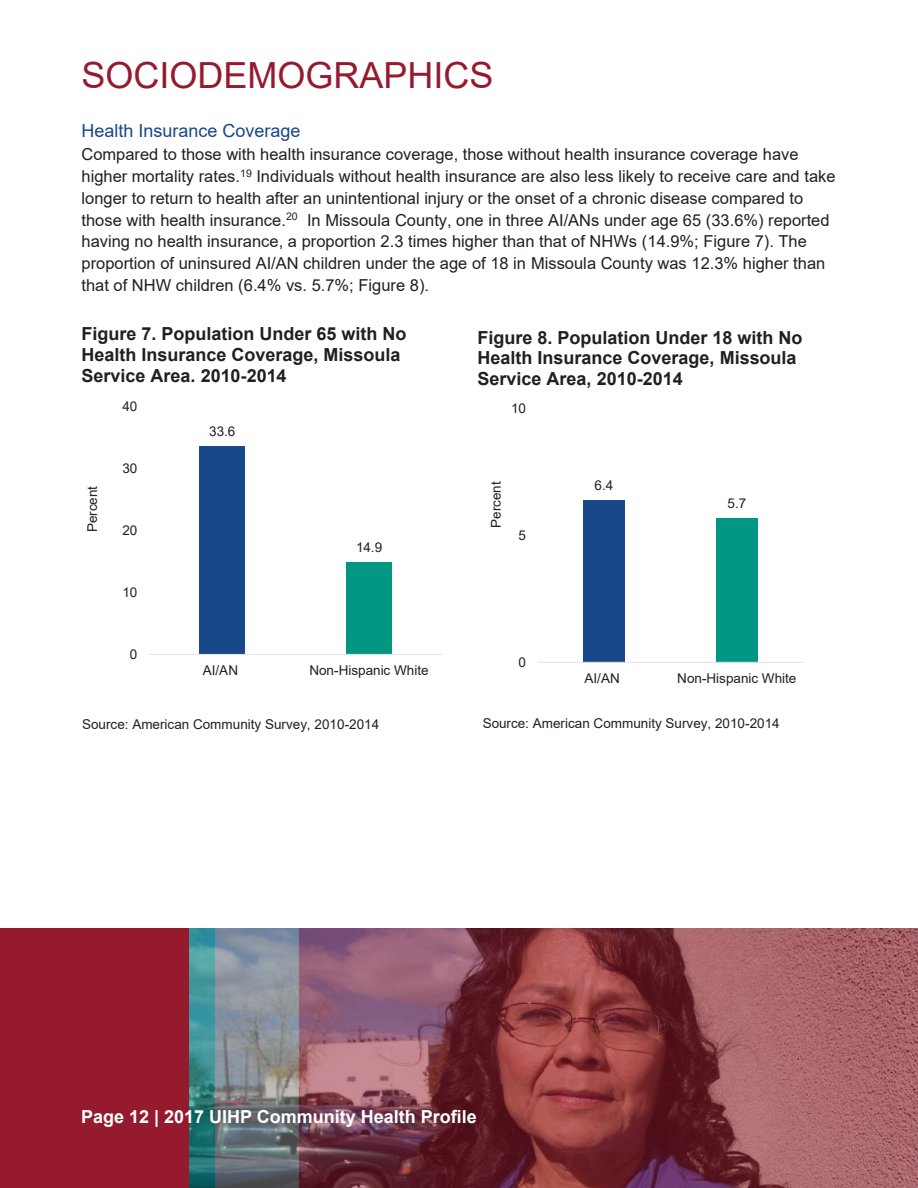
<style>
.page{position:relative;width:918px;height:1188px;background:#fff}
.page>*{position:absolute;margin:0;border:0;box-sizing:border-box;transform-origin:0 0}
.t1{font:36px "Arial";color:#951a2d}
.t2{font:700 18px/20.7px "Arial";color:#231f20}
.t3{font:700 18px "Arial";color:#fff}
.t4{font:18px "Arial";color:#18478a}
.t5{font:16.5px/21.9px "Arial";color:#231f20}
.t6{font:13.5px "Arial";color:#231f20}
</style>
<div class="page">
<div style="left:0;top:929px;width:918px;height:259px;background:#951a2d"></div>
<img style="left:190px;top:929px;width:727px;height:259px">
<div style="left:583px;top:500px;width:42px;height:162px;background:#18478a"></div>
<div style="left:716px;top:518px;width:42px;height:144px;background:#009782"></div>
<hr style="left:538px;top:662px;width:265px;height:1px;background:#e5e6e8">
<div style="left:199px;top:446px;width:46px;height:208px;background:#18478a"></div>
<div style="left:346px;top:562px;width:46px;height:92px;background:#009782"></div>
<hr style="left:149px;top:654px;width:293px;height:1px;background:#e5e6e8">
<h1 class="t1" style="left:82px;top:51px;width:414px">SOCIODEMOGRAPHICS</h1>
<p class="t4" style="left:82px;top:118px;width:221px">Health Insurance Coverage</p>
<p class="t5" style="left:82px;top:143px;width:756px">Compared to those with health insurance coverage, those without health insurance coverage have higher mortality rates.<sup>19</sup> Individuals without health insurance are also less likely to receive care and take longer to return to health after an unintentional injury or the onset of a chronic disease compared to those with health insurance.<sup>20</sup> In Missoula County, one in three AI/ANs under age 65 (33.6%) reported having no health insurance, a proportion 2.3 times higher than that of NHWs (14.9%; Figure 7). The proportion of uninsured AI/AN children under the age of 18 in Missoula County was 12.3% higher than that of NHW children (6.4% vs. 5.7%; Figure 8).</p>
<p class="t2" style="left:478px;top:327px;width:326px">Figure 8. Population Under 18 with No<br>Health Insurance Coverage, Missoula<br>Service Area, 2010-2014</p>
<p class="t2" style="left:82px;top:324px;width:326px">Figure 7. Population Under 65 with No<br>Health Insurance Coverage, Missoula<br>Service Area. 2010-2014</p>
<p class="t6" style="left:83px;top:532px;width:48px;rotate:-90deg">Percent</p>
<p class="t6" style="left:122px;top:397px;width:16px">40</p>
<p class="t6" style="left:122px;top:459px;width:16px">30</p>
<p class="t6" style="left:122px;top:521px;width:16px">20</p>
<p class="t6" style="left:122px;top:583px;width:16px">10</p>
<p class="t6" style="left:130px;top:645px;width:9px">0</p>
<p class="t6" style="left:209px;top:422px;width:28px">33.6</p>
<p class="t6" style="left:356px;top:538px;width:28px">14.9</p>
<p class="t6" style="left:203px;top:661px;width:37px">AI/AN</p>
<p class="t6" style="left:309px;top:661px;width:121px">Non-Hispanic White</p>
<p class="t6" style="left:82px;top:715px;width:299px">Source: American Community Survey, 2010-2014</p>
<p class="t6" style="left:511px;top:399px;width:16px">10</p>
<p class="t6" style="left:487px;top:528px;width:48px;rotate:-90deg">Percent</p>
<p class="t6" style="left:519px;top:526px;width:9px">5</p>
<p class="t6" style="left:519px;top:653px;width:9px">0</p>
<p class="t6" style="left:595px;top:476px;width:20px">6.4</p>
<p class="t6" style="left:728px;top:494px;width:20px">5.7</p>
<p class="t6" style="left:585px;top:669px;width:37px">AI/AN</p>
<p class="t6" style="left:677px;top:669px;width:121px">Non-Hispanic White</p>
<p class="t6" style="left:483px;top:714px;width:299px">Source: American Community Survey, 2010-2014</p>
<p class="t3" style="left:81px;top:1104px;width:397px">Page 12 | 2017 UIHP Community Health Profile</p>
</div>
